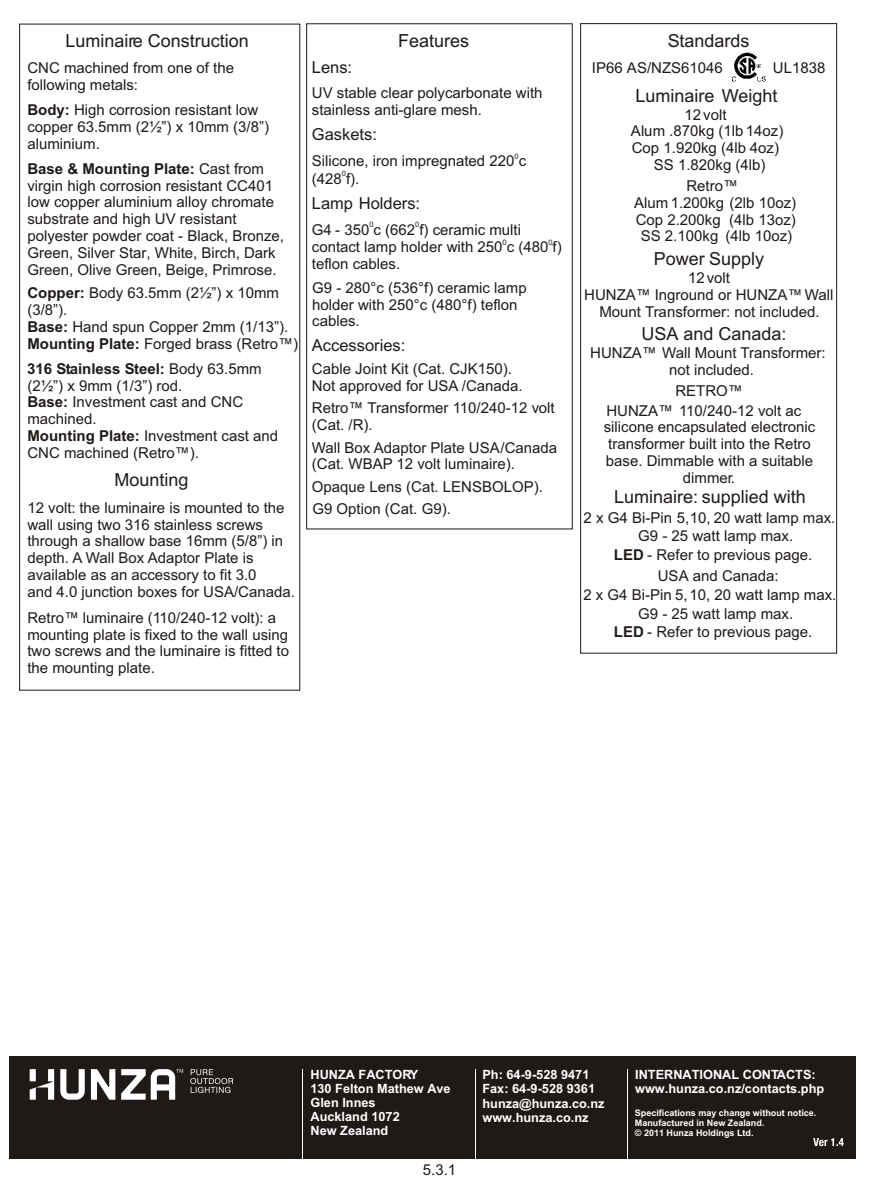
<style>
.page{position:relative;width:894px;height:1191px;background:#fff}
.page>*{position:absolute;margin:0;border:0;box-sizing:border-box;transform-origin:0 0}
.t1{font:18px "Arial Baltic";color:#1f1a17}
.t2{font:16.5px "Arial Baltic";color:#1f1a17}
.t3{font:15px/16.8px "Arial Baltic";color:#1f1a17}
.t4{font:15px/16.8px "Arial";color:#1f1a17}
.t5{font:700 12.75px/14.2px "Arial Baltic";color:#fff}
.t6{font:700 9px/10.1px "Arial Baltic";color:#fff}
.t7{font:7.5px "Arial Baltic";color:#1f1a17}
.s1{font-weight:700}
</style>
<div class="page">
<div style="left:19px;top:24px;width:281px;height:666px;border:1px solid #1f1a17"></div>
<div style="left:306px;top:24px;width:267px;height:505px;border:1px solid #1f1a17"></div>
<img style="left:732px;top:52px;width:34px;height:30px">
<div style="left:580px;top:23px;width:257px;height:630px;border:1px solid #1f1a17"></div>
<div style="left:10px;top:1057px;width:846px;height:102px;background:#1f1a17"></div>
<svg style="left:813px;top:1138px;width:31px;height:9px"></svg>
<hr style="left:303px;top:1069px;width:1px;height:90px;background:#fff">
<hr style="left:475px;top:1069px;width:1px;height:90px;background:#fff">
<hr style="left:627px;top:1069px;width:1px;height:90px;background:#fff">
<svg style="left:29px;top:1069px;width:204px;height:31px"></svg>
<p class="t1" style="left:65px;top:34px;width:185px">Luminaire Construction</p>
<p class="t3" style="left:27px;top:61px;width:208px">CNC machined from one of the following metals:</p>
<p class="t3" style="left:27px;top:103px;width:243px"><span class="s1">Body:</span> High corrosion resistant low copper 63.5mm (2½”) x 10mm (3/8”) aluminium.</p>
<p class="t3" style="left:27px;top:162px;width:258px"><span class="s1">Base &amp; Mounting Plate:</span> Cast from virgin high corrosion resistant CC401 low copper aluminium alloy chromate substrate and high UV resistant polyester powder coat - Black, Bronze, Green, Silver Star, White, Birch, Dark Green, Olive Green, Beige, Primrose.</p>
<p class="t3" style="left:27px;top:286px;width:272px"><span class="s1">Copper:</span> Body 63.5mm (2½”) x 10mm (3/8”).<br><span class="s1">Base:</span> Hand spun Copper 2mm (1/13”).<br><span class="s1">Mounting Plate:</span> Forged brass (Retro™)</p>
<p class="t3" style="left:27px;top:362px;width:252px"><span class="s1">316 Stainless Steel:</span> Body 63.5mm (2½”) x 9mm (1/3”) rod.<br><span class="s1">Base:</span> Investment cast and CNC machined.<br><span class="s1">Mounting Plate:</span> Investment cast and<br>CNC machined (Retro™).</p>
<p class="t1" style="left:115px;top:473px;width:76px">Mounting</p>
<p class="t3" style="left:27px;top:500px;width:269px">12 volt: the luminaire is mounted to the wall using two 316 stainless screws through a shallow base 16mm (5/8”) in depth. A Wall Box Adaptor Plate is available as an accessory to fit 3.0<br>and 4.0 junction boxes for USA/Canada.</p>
<p class="t3" style="left:27px;top:610px;width:263px">Retro™ luminaire (110/240-12 volt): a mounting plate is fixed to the wall using two screws and the luminaire is fitted to the mounting plate.</p>
<p class="t1" style="left:398px;top:34px;width:73px">Features</p>
<p class="t2" style="left:312px;top:61px;width:42px">Lens:</p>
<p class="t3" style="left:312px;top:86px;width:232px">UV stable clear polycarbonate with stainless anti-glare mesh.</p>
<p class="t2" style="left:312px;top:128px;width:67px">Gaskets:</p>
<p class="t7" style="left:515px;top:153px;width:6px">0</p>
<p class="t3" style="left:312px;top:154px;width:216px">Silicone, iron impregnated 220 c</p>
<p class="t7" style="left:342px;top:171px;width:6px">0</p>
<p class="t3" style="left:312px;top:171px;width:49px">(428 f).</p>
<p class="t2" style="left:312px;top:197px;width:110px">Lamp Holders:</p>
<p class="t7" style="left:369px;top:222px;width:6px">0</p>
<p class="t7" style="left:415px;top:222px;width:6px">0</p>
<p class="t3" style="left:312px;top:223px;width:211px">G4 - 350 c (662 f) ceramic multi</p>
<p class="t7" style="left:503px;top:239px;width:6px">0</p>
<p class="t7" style="left:548px;top:239px;width:6px">0</p>
<p class="t3" style="left:312px;top:240px;width:251px">contact lamp holder with 250 c (480 f) teflon cables.</p>
<p class="t4" style="left:312px;top:280px;width:216px">G9 - 280°c (536°f) ceramic lamp holder with 250°c (480°f) teflon cables.</p>
<p class="t2" style="left:312px;top:339px;width:95px">Accessories:</p>
<p class="t3" style="left:312px;top:362px;width:212px">Cable Joint Kit (Cat. CJK150).<br>Not approved for USA /Canada.</p>
<p class="t3" style="left:312px;top:401px;width:244px">Retro™ Transformer 110/240-12 volt (Cat. /R).</p>
<p class="t3" style="left:312px;top:440px;width:247px">Wall Box Adaptor Plate USA /Canada (Cat. WBAP 12 volt luminaire).</p>
<p class="t3" style="left:312px;top:480px;width:232px">Opaque Lens (Cat. LENSBOLOP).</p>
<p class="t4" style="left:312px;top:501px;width:140px">G9 Option (Cat. G9).</p>
<p class="t1" style="left:668px;top:34px;width:83px">Standards</p>
<p class="t3" style="left:592px;top:61px;width:132px">IP66 AS/NZS61046</p>
<p class="t3" style="left:773px;top:61px;width:54px">UL1838</p>
<p class="t1" style="left:636px;top:89px;width:143px">Luminaire Weight</p>
<p class="t3" style="left:631px;top:107px;width:154px;text-align:center">12 volt<br>Alum .870kg (1lb 14oz)<br>Cop 1.920kg (4lb 4oz)<br>SS 1.820kg (4lb)</p>
<p class="t3" style="left:634px;top:179px;width:164px;text-align:center">Retro™<br>Alum 1.200kg (2lb 10oz)<br>Cop 2.200kg (4lb 13oz)<br>SS 2.100kg (4lb 10oz)</p>
<p class="t1" style="left:654px;top:252px;width:112px">Power Supply</p>
<p class="t3" style="left:584px;top:270px;width:251px;text-align:center">12 volt<br>HUNZA™ Inground or HUNZA™ Wall<br>Mount Transformer: not included.</p>
<p class="t1" style="left:641px;top:327px;width:147px">USA and Canada:</p>
<p class="t3" style="left:590px;top:346px;width:237px;text-align:center">HUNZA™ Wall Mount Transformer: not included.</p>
<p class="t3" style="left:607px;top:382px;width:196px;line-height:19.5px;text-indent:69px">RETRO™<br>HUNZA™ 110/240-12 volt ac</p>
<p class="t3" style="left:604px;top:420px;width:213px;text-align:center">silicone encapsulated electronic transformer built into the Retro base. Dimmable with a suitable dimmer.</p>
<p class="t1" style="left:614px;top:490px;width:193px">Luminaire: supplied with</p>
<p class="t3" style="left:583px;top:511px;width:254px">2 x G4 Bi-Pin 5, 10, 20 watt lamp max.</p>
<p class="t3" style="left:638px;top:529px;width:157px">G9 - 25 watt lamp max.</p>
<p class="t3" style="left:614px;top:548px;width:200px"><span class="s1">LED</span> - Refer to previous page.</p>
<p class="t3" style="left:583px;top:568px;width:255px;line-height:18.8px;text-indent:74px">USA and Canada:<br>2 x G4 Bi-Pin 5, 10, 20 watt lamp max.</p>
<p class="t3" style="left:638px;top:606px;width:157px">G9 - 25 watt lamp max.</p>
<p class="t3" style="left:614px;top:625px;width:200px"><span class="s1">LED</span> - Refer to previous page.</p>
<p class="t5" style="left:310px;top:1068px;width:142px">HUNZA FACTORY<br>130 Felton Mathew Ave<br>Glen Innes<br>Auckland 1072<br>New Zealand</p>
<p class="t5" style="left:482px;top:1069px;width:124px">Ph: 64-9-528 9471<br>Fax: 64-9-528 9361 hunza@hunza.co.nz www.hunza.co.nz</p>
<p class="t5" style="left:635px;top:1069px;width:191px">INTERNATIONAL CONTACTS: www.hunza.co.nz/contacts.php</p>
<p class="t6" style="left:635px;top:1109px;width:183px">Specifications may change without notice.<br>Manufactured in New Zealand.<br>© 2011 Hunza Holdings Ltd.</p>
<p class="t3" style="left:423px;top:1162px;width:35px">5.3.1</p>
</div>
